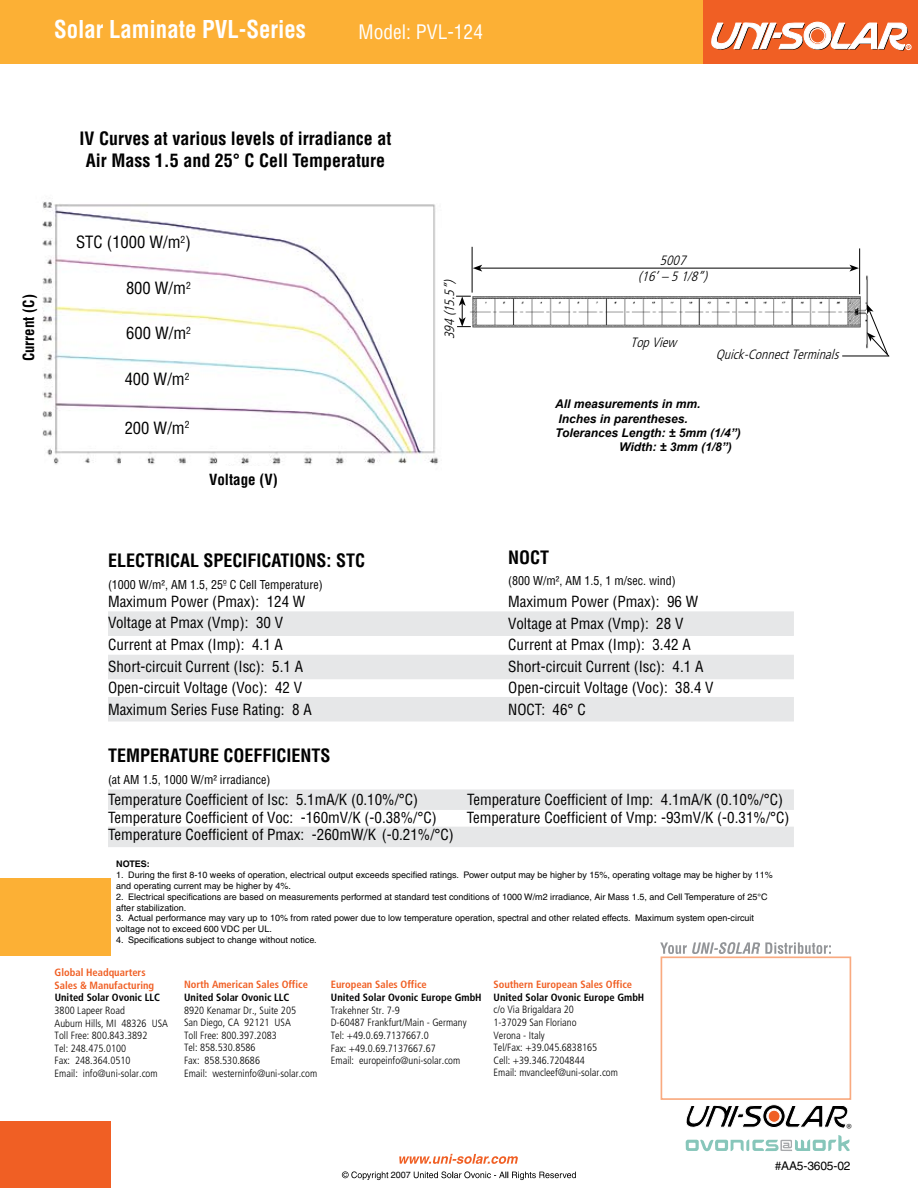
<style>
.page{position:relative;width:918px;height:1188px;background:#fff}
.page>*{position:absolute;margin:0;border:0;box-sizing:border-box;transform-origin:0 0}
.t1{font:700 condensed 24px "Helvetica";letter-spacing:-.005em;color:#fff;scale:.95 1}
.t2{font:condensed 19.5px "Helvetica";color:#fff}
.t3{font:700 condensed 18px/21.6px "Helvetica";color:#000;text-align:center}
.t4{font:condensed 16.5px "Helvetica";color:#000}
.t5{font:condensed 15px/21.6px "Helvetica";color:#000}
.t6{font:700 condensed 15px "Helvetica";color:#000}
.t7{font:italic 300 condensed 13.5px/16.2px "Frutiger";color:#000;text-align:center}
.t8{font:condensed 12px "Helvetica";color:#000}
.t9{font:italic 700 12px "Arial";color:#000}
.t10{font:12px "Helvetica";letter-spacing:-.01em;color:#000}
.t11{font:300 condensed 10.5px/12.6px "Frutiger";color:#000}
.t12{font:700 condensed 10.5px/12.6px "Frutiger";color:#f05f24}
.t13{font:700 condensed 10.5px "Frutiger";color:#000}
.t14{font:10.5px "Myriad";color:#000}
.t15{font:9px/10.8px "Helvetica";color:#000}
.t16{font:700 9px "Helvetica";color:#000}
.s1{font-weight:400;font-size:19.5px}
</style>
<div class="page">
<svg style="left:399px;top:1154px;width:119px;height:10px"></svg>
<svg style="left:342px;top:1171px;width:46px;height:9px"></svg>
<svg style="left:414px;top:1171px;width:162px;height:9px"></svg>
<div style="left:0;top:1121px;width:111px;height:67px;background:#f05f24"></div>
<div style="left:0;top:878px;width:111px;height:78px;background:#fcb035"></div>
<div style="left:0;top:0;width:918px;height:63px;background:#fcb035"></div>
<div style="left:703px;top:0;width:215px;height:63px;background:#f05f24"></div>
<svg style="left:711px;top:22px;width:200px;height:29px"></svg>
<svg style="left:686px;top:1104px;width:162px;height:24px"></svg>
<svg style="left:686px;top:1135px;width:164px;height:16px"></svg>
<div style="left:661px;top:956px;width:190px;height:144px;border:2px solid #f9aa80"></div>
<svg style="left:660px;top:942px;width:171px;height:12px"></svg>
<div style="left:109px;top:612px;width:684px;height:23px;background:#e6e7e8"></div>
<div style="left:108px;top:611px;width:686px;height:25px;border:2px solid #e6e7e8"></div>
<div style="left:109px;top:656px;width:684px;height:23px;background:#e6e7e8"></div>
<div style="left:108px;top:655px;width:686px;height:24px;border:2px solid #e6e7e8"></div>
<div style="left:109px;top:698px;width:684px;height:23px;background:#e6e7e8"></div>
<div style="left:108px;top:697px;width:686px;height:25px;border:2px solid #e6e7e8"></div>
<div style="left:109px;top:790px;width:684px;height:19px;background:#e6e7e8"></div>
<div style="left:108px;top:789px;width:686px;height:21px;border:2px solid #e6e7e8"></div>
<div style="left:109px;top:827px;width:684px;height:19px;background:#e6e7e8"></div>
<div style="left:108px;top:827px;width:686px;height:20px;border:2px solid #e6e7e8"></div>
<img style="left:42px;top:202px;width:397px;height:263px">
<img style="left:438px;top:228px;width:430px;height:163px">
<svg style="left:867px;top:304px;width:23px;height:53px"></svg>
<hr style="left:472px;top:247px;width:1px;height:46px;background:#000">
<hr style="left:859px;top:248px;width:1px;height:46px;background:#000">
<hr style="left:480px;top:268px;width:372px;height:1px;background:#000">
<svg style="left:473px;top:265px;width:9px;height:7px"></svg>
<svg style="left:849px;top:265px;width:10px;height:7px"></svg>
<hr style="left:842px;top:356px;width:47px;height:1px;background:#000">
<svg style="left:456px;top:296px;width:15px;height:31px"></svg>
<h1 class="t1" style="left:54px;top:15px;width:267px">Solar Laminate PVL-Series</h1>
<h2 class="t2" style="left:359px;top:20px;width:126px">Model: PVL-124</h2>
<h1 class="t1" style="left:55px;top:22px;width:470px">Framed Solar Module ECO-Series <span class="s1">Model: ES-62T</span></h1>
<h3 class="t3" style="left:80px;top:128px;width:313px">IV Curves at various levels of irradiance at<br>Air Mass 1.5 and 25° C Cell Temperature</h3>
<h3 class="t6" style="left:20px;top:361px;width:69px;rotate:-90deg">Current (C)</h3>
<h3 class="t4" style="left:76px;top:232px;width:116px">STC (1000 W/m<sup>2</sup>)</h3>
<h3 class="t4" style="left:126px;top:278px;width:66px">800 W/m<sup>2</sup></h3>
<h3 class="t4" style="left:126px;top:323px;width:66px">600 W/m<sup>2</sup></h3>
<h3 class="t4" style="left:125px;top:369px;width:66px">400 W/m<sup>2</sup></h3>
<h3 class="t4" style="left:125px;top:417px;width:66px">200 W/m<sup>2</sup></h3>
<h3 class="t6" style="left:209px;top:470px;width:70px">Voltage (V)</h3>
<h3 class="t7" style="left:442px;top:339px;width:65px;rotate:-90deg">394(15.5”)</h3>
<h3 class="t7" style="left:638px;top:253px;width:75px">5007 (16’–51/8”)</h3>
<h3 class="t7" style="left:631px;top:335px;width:51px">TopView</h3>
<h3 class="t7" style="left:716px;top:346px;width:128px">Quick-ConnectTerminals</h3>
<h3 class="t9" style="left:555px;top:397px;width:147px">All measurements in mm.</h3>
<h3 class="t9" style="left:559px;top:412px;width:131px">Inches in parentheses.</h3>
<h3 class="t9" style="left:555px;top:426px;width:187px">Tolerances Length: ± 5mm (1/4”)</h3>
<h3 class="t9" style="left:619px;top:441px;width:114px">Width: ± 3mm (1/8”)</h3>
<h3 class="t3" style="left:108px;top:550px;width:249px">Electrical Specifications: STC</h3>
<h3 class="t8" style="left:108px;top:577px;width:216px">(1000 W/m², AM 1.5, 25º C Cell Temperature)</h3>
<h3 class="t5" style="left:108px;top:590px;width:205px">Maximum Power (Pmax): 124 W<br>Voltage at Pmax (Vmp): 30 V<br>Current at Pmax (Imp): 4.1 A<br>Short-circuit Current (Isc): 5.1 A<br>Open-circuit Voltage (Voc): 42 V<br>Maximum Series Fuse Rating: 8 A</h3>
<h3 class="t3" style="left:508px;top:546px;width:11px">NOCT</h3>
<h3 class="t8" style="left:508px;top:573px;width:169px">(800 W/m², AM 1.5, 1 m/sec. wind)</h3>
<h3 class="t5" style="left:508px;top:590px;width:207px">Maximum Power (Pmax): 96 W<br>Voltage at Pmax (Vmp): 28 V<br>Current at Pmax (Imp): 3.42 A<br>Short-circuit Current (Isc): 4.1 A<br>Open-circuit Voltage (Voc): 38.4 V<br>NOCT: 46° C</h3>
<h3 class="t3" style="left:108px;top:745px;width:222px">Temperature Coefficients</h3>
<h3 class="t8" style="left:108px;top:772px;width:164px">(at AM 1.5, 1000 W/m² irradiance)</h3>
<h3 class="t5" style="left:108px;top:789px;width:312px">Temperature Coefficient of Isc: 5.1mA/K (0.10%/°C)</h3>
<h3 class="t5" style="left:467px;top:789px;width:318px">Temperature Coefficient of Imp: 4.1mA/K (0.10%/°C)</h3>
<h3 class="t5" style="left:108px;top:823px;width:347px">Temperature Coefficient of Pmax: -260mW/K (-0.21%/°C)</h3>
<h3 class="t5" style="left:108px;top:807px;width:330px">Temperature Coefficient of Voc: -160mV/K (-0.38%/°C)</h3>
<h3 class="t5" style="left:467px;top:807px;width:324px">Temperature Coefficient of Vmp: -93mV/K (-0.31%/°C)</h3>
<p class="t16" style="left:116px;top:859px;width:35px">NOTES:</p>
<p class="t15" style="left:116px;top:870px;width:658px">1. During the first 8-10 weeks of operation, electrical output exceeds specified ratings. Power output may be higher by 15%, operating voltage may be higher by 11% and operating current may be higher by 4%.</p>
<p class="t15" style="left:116px;top:891px;width:653px">2. Electrical specifications are based on measurements performed at standard test conditions of 1000 W/m2 irradiance, Air Mass 1.5, and Cell Temperature of 25°C after stabilization.</p>
<p class="t15" style="left:116px;top:913px;width:639px">3. Actual performance may vary up to 10% from rated power due to low temperature operation, spectral and other related effects. Maximum system open-circuit voltage not to exceed 600 VDC per UL.</p>
<p class="t15" style="left:116px;top:934px;width:202px">4. Specifications subject to change without notice.</p>
<p class="t12" style="left:55px;top:966px;width:101px">Global Headquarters<br>Sales &amp; Manufacturing</p>
<p class="t13" style="left:55px;top:992px;width:107px">United Solar Ovonic LLC</p>
<p class="t11" style="left:55px;top:1004px;width:115px">3800 Lapeer Road<br>Auburn Hills, MI 48326 USA<br>Toll Free: 800.843.3892<br>Tel: 248.475.0100<br>Fax: 248.364.0510<br>Email: info@uni-solar.com</p>
<p class="t12" style="left:184px;top:978px;width:125px">North American Sales Office</p>
<p class="t13" style="left:184px;top:991px;width:107px">United Solar Ovonic LLC</p>
<p class="t11" style="left:184px;top:1004px;width:135px">8920 Kenamar Dr., Suite 205<br>San Diego, CA 92121 USA<br>Toll Free: 800.397.2083<br>Tel: 858.530.8586<br>Fax: 858.530.8686<br>Email: westerninfo@uni-solar.com</p>
<p class="t12" style="left:331px;top:978px;width:98px">European Sales Office</p>
<p class="t13" style="left:331px;top:991px;width:152px">United Solar Ovonic Europe GmbH</p>
<p class="t11" style="left:331px;top:1004px;width:137px">Trakehner Str. 7-9<br>D-60487 Frankfurt/Main - Germany<br>Tel: +49.0.69.7137667.0<br>Fax: +49.0.69.7137667.67<br>Email: europeinfo@uni-solar.com</p>
<p class="t12" style="left:493px;top:978px;width:140px">Southern European Sales Office</p>
<p class="t13" style="left:494px;top:991px;width:152px">United Solar Ovonic Europe GmbH</p>
<p class="t11" style="left:493px;top:1004px;width:85px">c/o Via Brigaldara 20<br>1-37029 San Floriano</p>
<p class="t11" style="left:493px;top:1041px;width:126px">Tel/Fax: +39.045.6838165<br>Cell: +39.346.7204844<br>Email: mvancleef@uni-solar.com</p>
<p class="t11" style="left:493px;top:1029px;width:53px">Verona - Italy</p>
<p class="t15" style="left:391px;top:1169px;width:22px">2007</p>
<p class="t14" style="left:847px;top:1122px;width:7px">®</p>
<h3 class="t10" style="left:775px;top:1159px;width:77px">#AA5-3605-02</h3>
</div>
